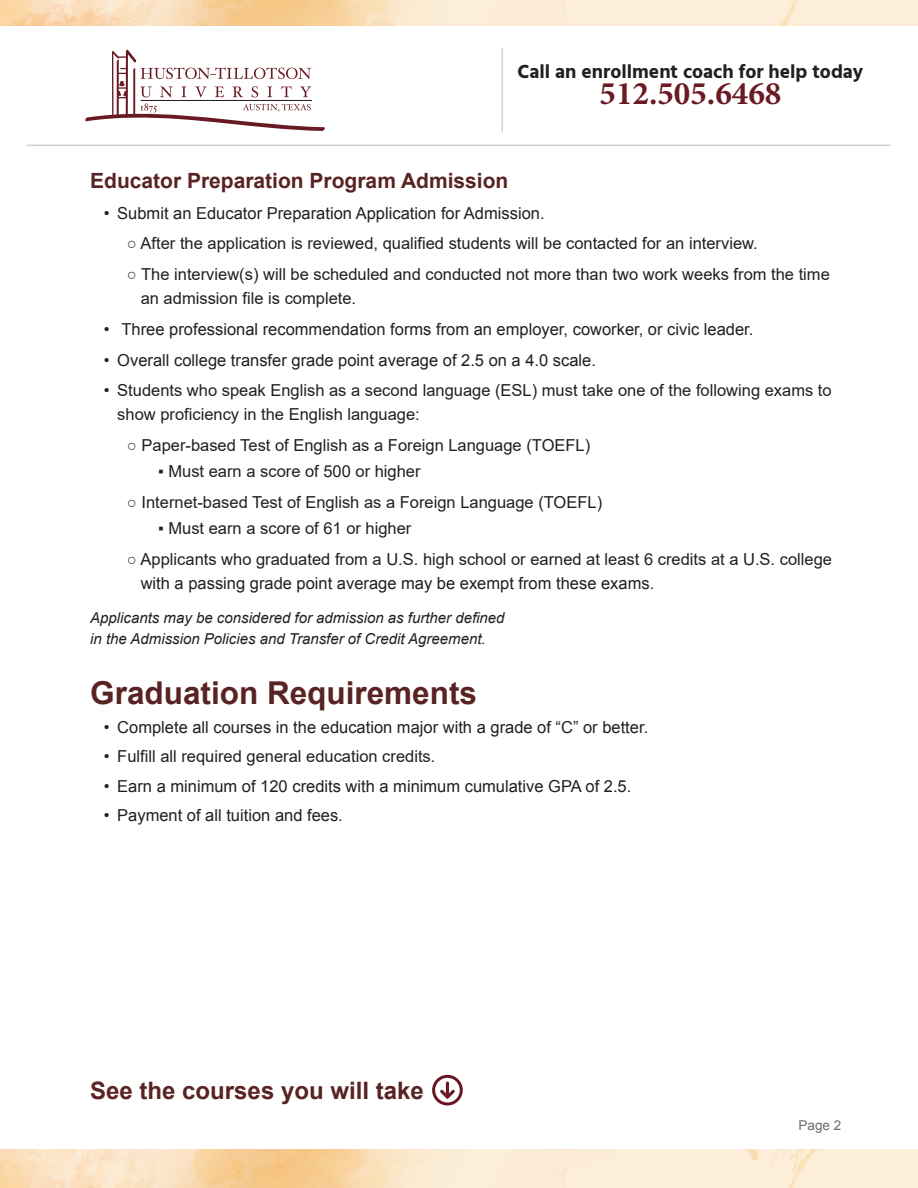
<style>
.page{position:relative;width:918px;height:1188px;background:#fff}
.page>*{position:absolute;margin:0;border:0;box-sizing:border-box;transform-origin:0 0}
.t1{font:700 33px "Minion Pro";color:#6a1a23}
.t2{font:700 31.5px "Arial";color:#592323}
.t3{font:700 24px "Arial";color:#592323}
.t4{font:700 21px "Arial";color:#592323}
.t5{font:700 19.5px "Hind Siliguri";color:#231f20}
.t6{font:16.5px/24px "Arial";color:#231f20}
.t7{font:16.5px "Arial";color:#231f20}
.t8{font:italic 15px/21px "Arial";color:#231f20}
.t9{font:13.5px "Arial";color:#6c6d70}
.s1{font-style:inherit}
</style>
<div class="page">
<svg style="left:85px;top:50px;width:240px;height:81px"></svg>
<hr style="left:501px;top:48px;width:2px;height:84px;background:#d1d2d4">
<hr style="left:27px;top:145px;width:864px;height:1px;background:#d1d2d4">
<img style="left:0;top:1150px;width:918px;height:38px">
<img style="left:0;top:0;width:918px;height:26px">
<svg style="left:440px;top:1082px;width:15px;height:17px"></svg>
<div style="left:432px;top:1075px;width:31px;height:31px;border:3px solid #6a1422;border-radius:50%"></div>
<p class="t5" style="left:518px;top:56px;width:347px">Call an enrollment coach for help today</p>
<p class="t1" style="left:600px;top:70px;width:183px">512.505.6468</p>
<p class="t4" style="left:90px;top:167px;width:420px">Educator Preparation Program Admission</p>
<p class="t7" style="left:104px;top:202px;width:442px">• Submit an Educator Preparation Application for Admission.</p>
<p class="t6" style="left:127px;top:231px;width:632px">○ After the application is reviewed, qualified students will be contacted for an interview.</p>
<p class="t6" style="left:141px;top:262px;width:691px;text-indent:-14px">○ The interview(s) will be scheduled and conducted not more than two work weeks from the time an admission file is complete.</p>
<p class="t7" style="left:104px;top:318px;width:651px">• Three professional recommendation forms from an employer, coworker, or civic leader.</p>
<p class="t7" style="left:104px;top:349px;width:494px">• Overall college transfer grade point average of 2.5 on a 4.0 scale.</p>
<p class="t6" style="left:117px;top:378px;width:716px;text-indent:-14px"><span class="s1">•</span> Students who speak English as a second language (ESL) must take one of the following exams to show proficiency in the English language:</p>
<p class="t6" style="left:127px;top:433px;width:465px">○ Paper-based Test of English as a Foreign Language (TOEFL)</p>
<p class="t6" style="left:158px;top:459px;width:264px">▪ Must earn a score of 500 or higher</p>
<p class="t6" style="left:127px;top:490px;width:477px">○ Internet-based Test of English as a Foreign Language (TOEFL)</p>
<p class="t6" style="left:158px;top:516px;width:255px">▪ Must earn a score of 61 or higher</p>
<p class="t6" style="left:141px;top:547px;width:693px;text-indent:-14px">○ Applicants who graduated from a U.S. high school or earned at least 6 credits at a U.S. college <span class="s1">with a passing grade point average may be exempt from these exams.</span></p>
<p class="t8" style="left:90px;top:607px;width:416px">Applicants may be considered for admission as further defined in the Admission Policies and Transfer of Credit Agreement.</p>
<p class="t2" style="left:90px;top:672px;width:388px">Graduation Requirements</p>
<p class="t7" style="left:104px;top:716px;width:546px">• Complete all courses in the education major with a grade of “C” or better.</p>
<p class="t6" style="left:104px;top:744px;width:333px"><span class="s1">•</span> Fulfill all required general education credits.</p>
<p class="t7" style="left:104px;top:775px;width:529px">• Earn a minimum of 120 credits with a minimum cumulative GPA of 2.5.</p>
<p class="t7" style="left:104px;top:804px;width:241px">• Payment of all tuition and fees.</p>
<p class="t3" style="left:90px;top:1075px;width:335px">See the courses you will take</p>
<p class="t9" style="left:799px;top:1117px;width:44px">Page 2</p>
</div>
